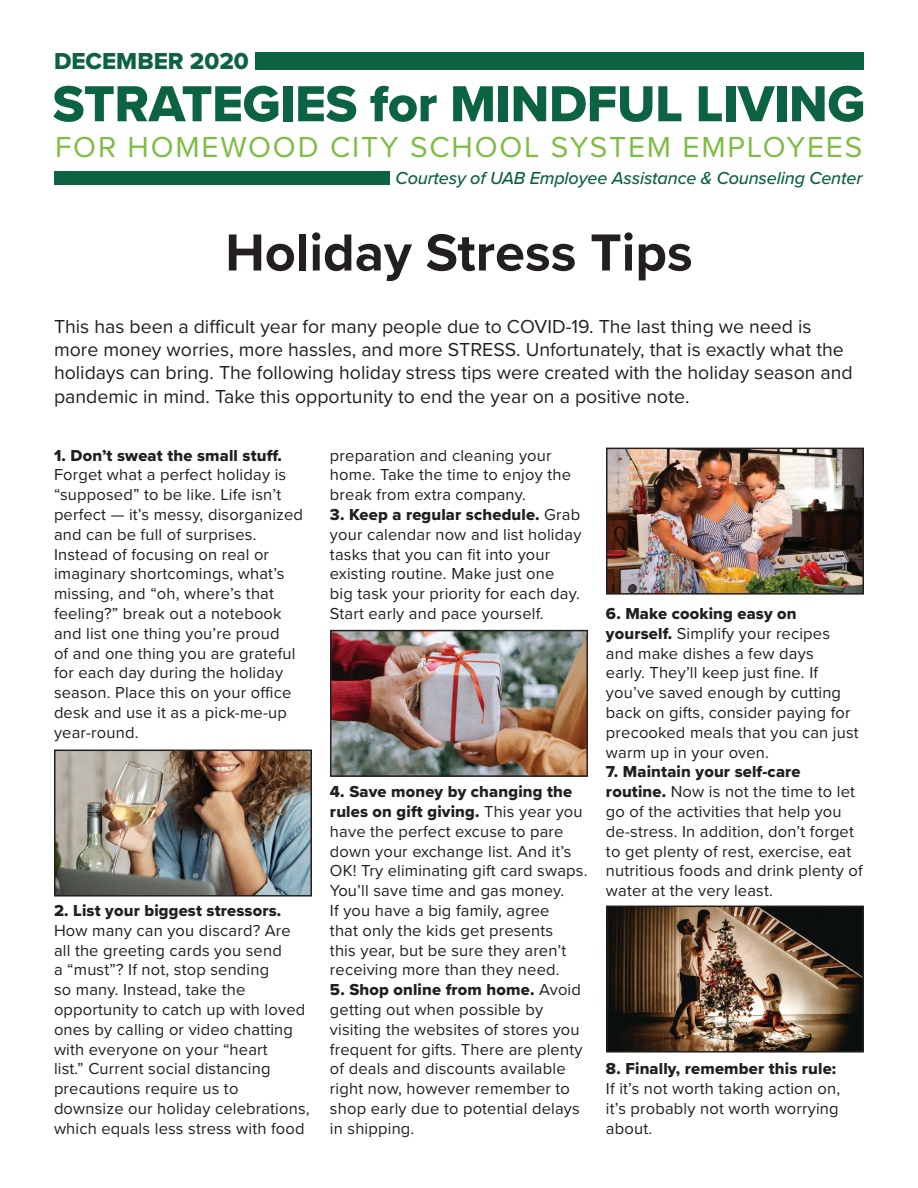
<style>
.page{position:relative;width:918px;height:1188px;background:#fff}
.page>*{position:absolute;margin:0;border:0;box-sizing:border-box;transform-origin:0 0}
.t1{font:700 54px "Proxima Nova";color:#231f20}
.t2{font:52.5px "Proxima Nova Extrabld";letter-spacing:-.01em;color:#0b6341}
.t3{font:30px "Proxima Nova";letter-spacing:.06em;color:#7dbd41}
.t4{font:24px "Proxima Nova Extrabld";color:#0b6341}
.t5{font:19.5px/23.4px "Proxima Nova";color:#231f20}
.t6{font:italic 500 18px "Proxima Nova";letter-spacing:-.01em;color:#0b6341}
.t7{font:16.5px/19.8px "Proxima Nova";letter-spacing:.01em;color:#231f20}
.t8{font:16.5px/19.8px "Proxima Nova Extrabld";letter-spacing:.01em;color:#231f20}
.s1{font-family:"Proxima Nova"}
.s2{font-family:"Proxima Nova Extrabld"}
</style>
<div class="page">
<div style="left:255px;top:52px;width:609px;height:18px;background:#0b6341"></div>
<div style="left:54px;top:171px;width:336px;height:13px;background:#0b6341"></div>
<img style="left:57px;top:753px;width:252px;height:141px">
<div style="left:54px;top:750px;width:258px;height:147px;border:2px solid #231f20"></div>
<img style="left:333px;top:633px;width:252px;height:141px">
<div style="left:330px;top:630px;width:258px;height:147px;border:2px solid #231f20"></div>
<img style="left:609px;top:909px;width:252px;height:141px">
<div style="left:606px;top:906px;width:258px;height:147px;border:2px solid #231f20"></div>
<img style="left:609px;top:451px;width:252px;height:141px">
<div style="left:606px;top:448px;width:258px;height:147px;border:2px solid #231f20"></div>
<h3 class="t4" style="left:54px;top:43px;width:196px">DECEMBER 2020</h3>
<h2 class="t2" style="left:53px;top:65px;width:814px">STRATEGIES for MINDFUL LIVING</h2>
<h3 class="t3" style="left:55px;top:124px;width:809px">FOR HOMEWOOD CITY SCHOOL SYSTEM EMPLOYEES</h3>
<p class="t6" style="left:396px;top:164px;width:468px">Courtesy of UAB Employee Assistance &amp; Counseling Center</p>
<h1 class="t1" style="left:225px;top:212px;width:469px">Holiday Stress Tips</h1>
<p class="t5" style="left:54px;top:313px;width:800px">This has been a difficult year for many people due to COVID-19. The last thing we need is more money worries, more hassles, and more STRESS. Unfortunately, that is exactly what the holidays can bring. The following holiday stress tips were created with the holiday season and pandemic in mind. Take this opportunity to end the year on a positive note.</p>
<p class="t8" style="left:54px;top:445px;width:230px">1. Don’t sweat the small stuff.</p>
<p class="t7" style="left:54px;top:464px;width:251px">Forget what a perfect holiday is “supposed” to be like. Life isn’t perfect — it’s messy, disorganized and can be full of surprises.<br>Instead of focusing on real or imaginary shortcomings, what’s missing, and “oh, where’s that feeling?” break out a notebook and list one thing you’re proud<br>of and one thing you are grateful for each day during the holiday season. Place this on your office desk and use it as a pick-me-up year-round.</p>
<p class="t8" style="left:54px;top:900px;width:229px">2. List your biggest stressors.</p>
<p class="t7" style="left:54px;top:920px;width:257px">How many can you discard? Are all the greeting cards you send<br>a “must”? If not, stop sending<br>so many. Instead, take the opportunity to catch up with loved ones by calling or video chatting with everyone on your “heart<br>list.” Current social distancing precautions require us to downsize our holiday celebrations, which equals less stress with food</p>
<p class="t7" style="left:330px;top:445px;width:243px">preparation and cleaning your home. Take the time to enjoy the break from extra company.</p>
<p class="t8" style="left:330px;top:504px;width:252px">3. Keep a regular schedule. <span class="s1">Grab</span></p>
<p class="t7" style="left:330px;top:524px;width:253px">your calendar now and list holiday tasks that you can fit into your existing routine. Make just one big task your priority for each day.<br>Start early and pace yourself.</p>
<p class="t8" style="left:330px;top:782px;width:254px">4. Save money by changing the rules on gift giving. <span class="s1">This year you</span></p>
<p class="t7" style="left:330px;top:821px;width:259px">have the perfect excuse to pare down your exchange list. And it’s<br>OK! Try eliminating gift card swaps.<br>You’ll save time and gas money.<br>If you have a big family, agree<br>that only the kids get presents<br>this year, but be sure they aren’t receiving more than they need.</p>
<p class="t8" style="left:330px;top:980px;width:252px">5. Shop online from home. <span class="s1">Avoid</span></p>
<p class="t7" style="left:330px;top:999px;width:254px">getting out when possible by visiting the websites of stores you frequent for gifts. There are plenty of deals and discounts available right now, however remember to shop early due to potential delays in shipping.</p>
<p class="t8" style="left:606px;top:603px;width:192px">6. Make cooking easy on</p>
<p class="t7" style="left:606px;top:623px;width:254px"><span class="s2">yourself.</span> Simplify your recipes and make dishes a few days<br>early. They’ll keep just fine. If you’ve saved enough by cutting back on gifts, consider paying for precooked meals that you can just warm up in your oven.</p>
<p class="t8" style="left:606px;top:762px;width:196px">7. Maintain your self-care</p>
<p class="t7" style="left:606px;top:781px;width:258px"><span class="s2">routine.</span> Now is not the time to let go of the activities that help you de-stress. In addition, don’t forget to get plenty of rest, exercise, eat nutritious foods and drink plenty of water at the very least.</p>
<p class="t8" style="left:606px;top:1059px;width:232px">8. Finally, remember this rule:</p>
<p class="t7" style="left:606px;top:1078px;width:236px;text-align:justify">If it’s not worth taking action on, it’s probably not worth worrying about.</p>
</div>
